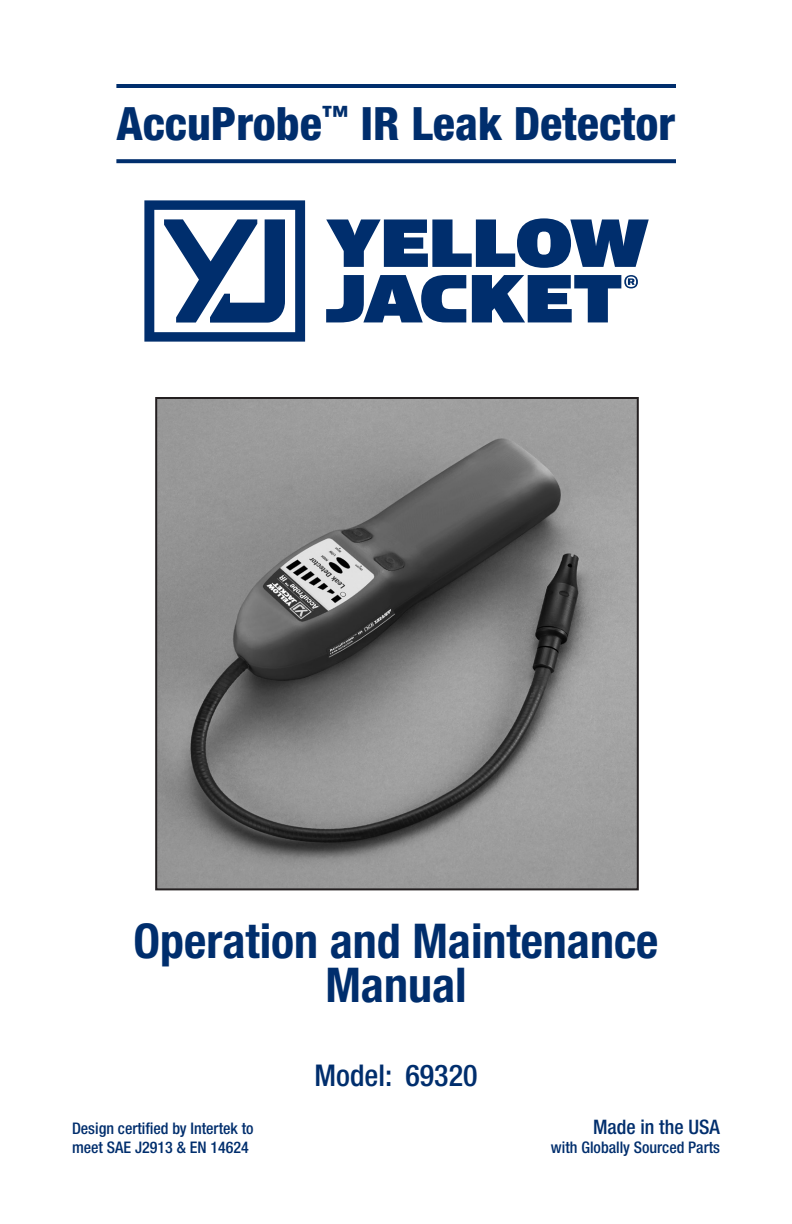
<style>
.page{position:relative;width:792px;height:1224px;background:#fff}
.page>*{position:absolute;margin:0;border:0;box-sizing:border-box;transform-origin:0 0}
.t1{font:700 condensed 48px "Helvetica Neue LT Std";color:#002e6d}
.t2{font:800 condensed 46px "Helvetica Neue LT Std";color:#002e6d}
.t3{font:500 condensed 30px "Helvetica Neue LT Std";color:#002e6d}
.t4{font:500 condensed 20px "Helvetica Neue LT Std";color:#002e6d}
.Body_Text{font:500 condensed 16px/19.2px "Helvetica Neue LT Std";color:#002e6d}
</style>
<div class="page">
<hr style="left:116px;top:84px;width:560px;height:4px;background:#002e6d">
<svg style="left:116px;top:159px;width:560px;height:4px;background:#0c3874"></svg>
<img style="left:158px;top:400px;width:478px;height:487px">
<div style="left:155px;top:397px;width:484px;height:493px;border:2px solid #231f20"></div>
<svg style="left:144px;top:200px;width:161px;height:142px"></svg>
<svg style="left:326px;top:218px;width:323px;height:50px"></svg>
<svg style="left:326px;top:275px;width:140px;height:47px"></svg>
<svg style="left:472px;top:275px;width:166px;height:47px"></svg>
<p class="t2" style="left:116px;top:96px;width:561px">AccuProbe<sup>™</sup> IR Leak Detector</p>
<p class="t1" style="left:134px;top:912px;width:526px">Operation and Maintenance</p>
<p class="t1" style="left:325px;top:956px;width:143px">Manual</p>
<p class="Body_Text" style="left:72px;top:1119px;width:183px">Design certified by Intertek to meet SAE J2913 &amp; EN 14624</p>
<p class="t3" style="left:314px;top:1057px;width:165px">Model: 69320</p>
<p class="t4" style="left:593px;top:1115px;width:128px">Made in the USA</p>
<p class="Body_Text" style="left:551px;top:1138px;width:171px">with Globally Sourced Parts</p>
</div>
